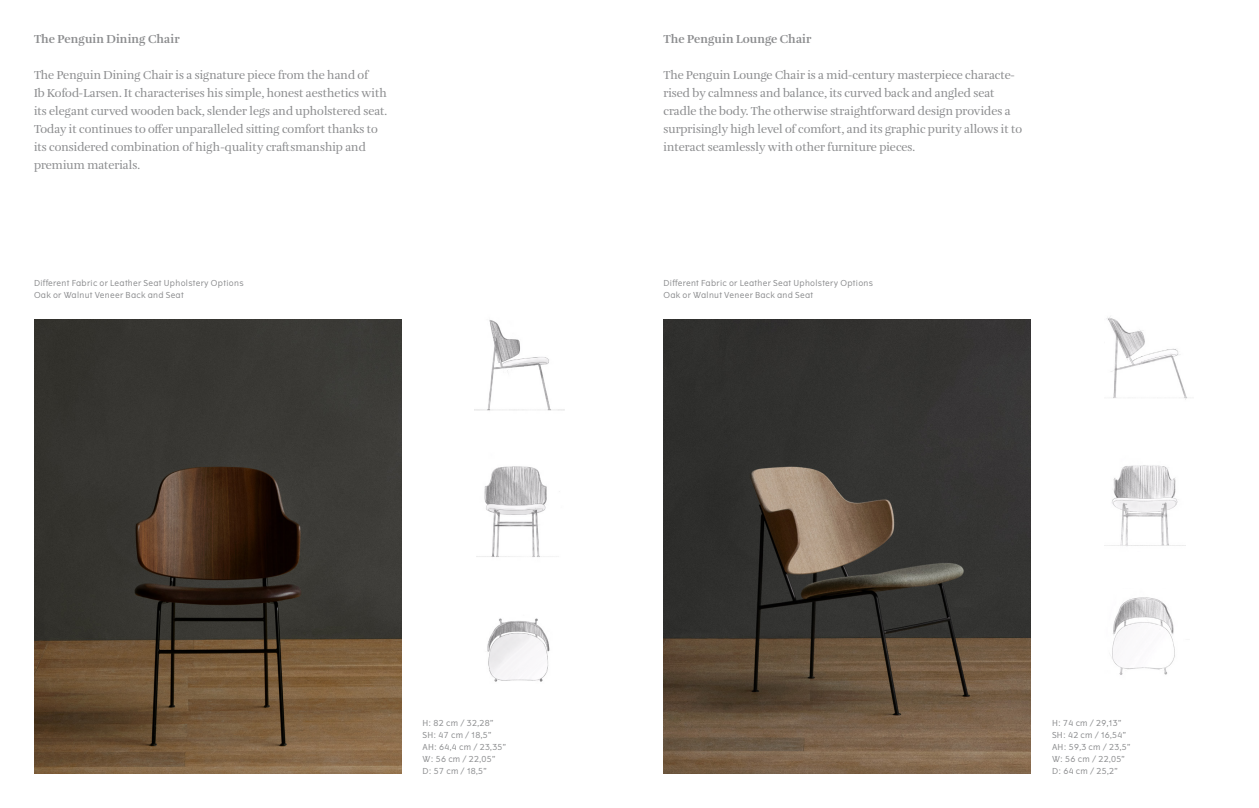
<style>
.page{position:relative;width:1259px;height:808px;background:#fff}
.page>*{position:absolute;margin:0;border:0;box-sizing:border-box;transform-origin:0 0}
.Body_New{font:12px/18px "Amalia Pro";color:#8b8c8e}
.Body_New-2{font:700 12px "Amalia Pro";color:#8b8c8e}
.Body_1{font:8.25px "The Wave";letter-spacing:.035em;color:#8b8c8e}
</style>
<div class="page">
<img style="left:663px;top:319px;width:367px;height:455px">
<img style="left:1104px;top:465px;width:81px;height:81px">
<img style="left:1106px;top:316px;width:82px;height:84px">
<img style="left:1112px;top:597px;width:63px;height:78px">
<img style="left:34px;top:319px;width:367px;height:455px">
<img style="left:487px;top:618px;width:63px;height:64px">
<img style="left:476px;top:466px;width:81px;height:91px">
<img style="left:474px;top:320px;width:91px;height:91px">
<p class="Body_New-2" style="left:34px;top:32px;width:147px">The Penguin Dining Chair</p>
<p class="Body_New" style="left:34px;top:67px;width:355px">The Penguin Dining Chair is a signature piece from the hand of<br>Ib Kofod-Larsen. It characterises his simple, honest aesthetics with its elegant curved wooden back, slender legs and upholstered seat.<br>Today it continues to offer unparalleled sitting comfort thanks to its considered combination of high-quality craftsmanship and premium materials.</p>
<p class="Body_1" style="left:34px;top:278px;width:211px">Different Fabric or Leather Seat Upholstery Options</p>
<p class="Body_1" style="left:34px;top:290px;width:151px">Oak or Walnut Veneer Back and Seat</p>
<p class="Body_New-2" style="left:663px;top:32px;width:149px">The Penguin Lounge Chair</p>
<p class="Body_New" style="left:663px;top:67px;width:360px">The Penguin Lounge Chair is a mid-century masterpiece characte&shy;rised by calmness and balance, its curved back and angled seat cradle the body. The otherwise straightforward design provides a surprisingly high level of comfort, and its graphic purity allows it to interact seamlessly with other furniture pieces.</p>
<p class="Body_1" style="left:663px;top:278px;width:211px">Different Fabric or Leather Seat Upholstery Options</p>
<p class="Body_1" style="left:663px;top:290px;width:151px">Oak or Walnut Veneer Back and Seat</p>
<p class="Body_1" style="left:422px;top:718px;width:72px">H: 82 cm / 32,28”</p>
<p class="Body_1" style="left:422px;top:730px;width:70px">SH: 47 cm / 18,5”</p>
<p class="Body_1" style="left:422px;top:742px;width:85px">AH: 64,4 cm / 23,35”</p>
<p class="Body_1" style="left:422px;top:754px;width:74px">W: 56 cm / 22,05”</p>
<p class="Body_1" style="left:422px;top:766px;width:66px">D: 57 cm / 18,5”</p>
<p class="Body_1" style="left:1052px;top:718px;width:71px">H: 74 cm / 29,13”</p>
<p class="Body_1" style="left:1052px;top:730px;width:76px">SH: 42 cm / 16,54”</p>
<p class="Body_1" style="left:1052px;top:742px;width:80px">AH: 59,3 cm / 23,5”</p>
<p class="Body_1" style="left:1052px;top:754px;width:74px">W: 56 cm / 22,05”</p>
<p class="Body_1" style="left:1052px;top:766px;width:67px">D: 64 cm / 25,2”</p>
</div>
